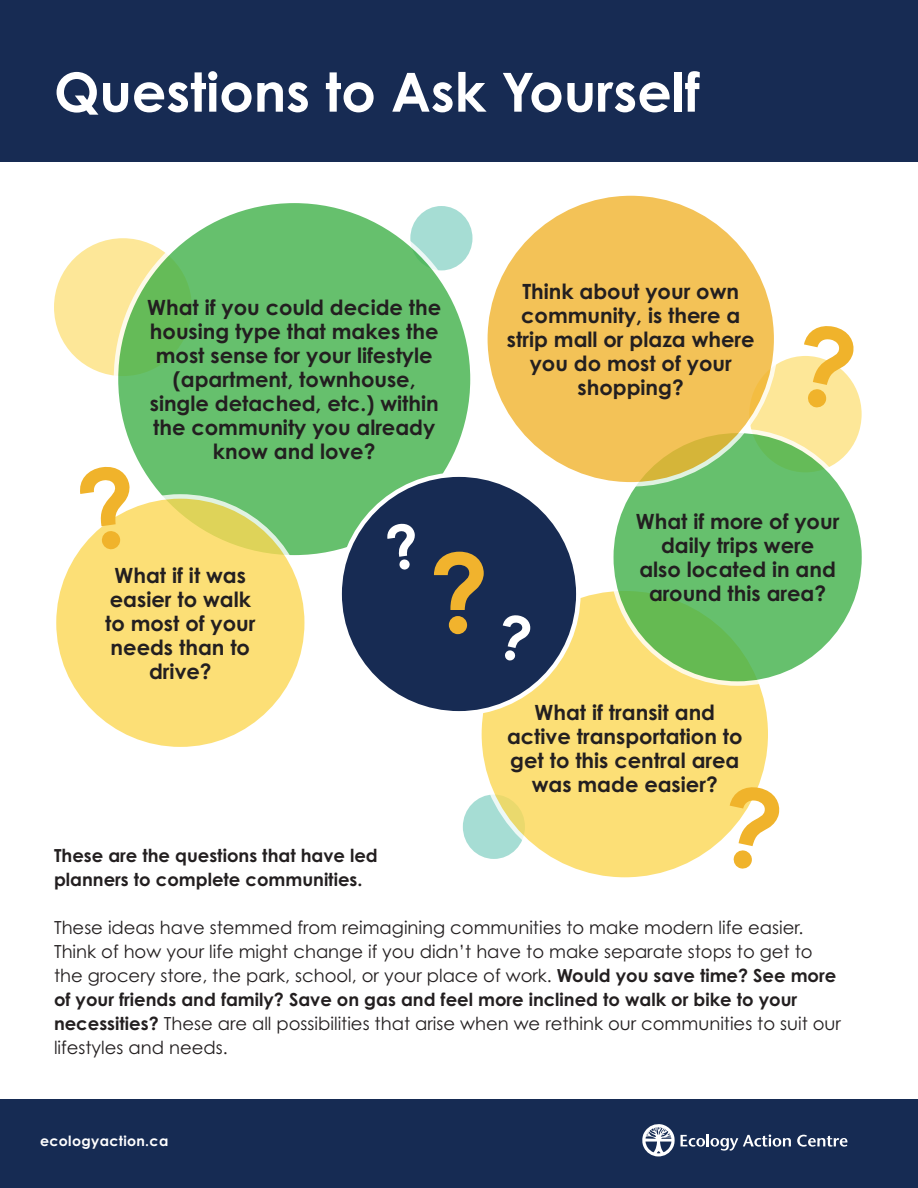
<style>
.page{position:relative;width:918px;height:1188px;background:#fff}
.page>*{position:absolute;margin:0;border:0;box-sizing:border-box;transform-origin:0 0}
.t1{font:700 108px "Century Gothic Pro";color:#f1b32d}
.t2{font:700 54px "Century Gothic Pro";color:#fff}
.t3{font:700 21px/24px "Century Gothic Pro";color:#231f20;text-align:center}
.t4{font:18px/24px "Century Gothic Pro";color:#231f20}
.t5{font:700 18px "Century Gothic Pro";color:#231f20}
.t6{font:700 14.1px "Century Gothic Pro";letter-spacing:.025em;color:#fff}
.s1{font-weight:700}
</style>
<div class="page">
<div style="left:0;top:1099px;width:918px;height:89px;background:#162b53"></div>
<svg style="left:681px;top:1134px;width:110px;height:17px"></svg>
<svg style="left:797px;top:1135px;width:51px;height:12px"></svg>
<svg style="left:642px;top:1124px;width:33px;height:33px"></svg>
<div style="left:410px;top:206px;width:62px;height:64px;background:#a6ddd4;border-radius:50%"></div>
<div style="left:463px;top:795px;width:62px;height:64px;background:#a6ddd4;border-radius:50%"></div>
<svg style="left:749px;top:356px;width:113px;height:116px;background:#fde89e"></svg>
<div style="left:54px;top:238px;width:138px;height:138px;background:#fde798;border-radius:50%"></div>
<div style="left:0;top:0;width:918px;height:162px;background:#172b53"></div>
<div style="left:479px;top:589px;width:291px;height:291px;background:#fcdf76;border-radius:50%"></div>
<svg style="left:611px;top:431px;width:253px;height:253px;background:#6bc16e"></svg>
<svg style="left:116px;top:201px;width:356px;height:356px;background:#69c16f"></svg>
<div style="left:485px;top:194px;width:291px;height:290px;background:#f3c257;border-radius:50%"></div>
<svg style="left:54px;top:496px;width:253px;height:253px;background:#fadf78"></svg>
<div style="left:340px;top:475px;width:238px;height:238px;background:#172b53;border-radius:50%"></div>
<svg style="left:717px;top:783px;width:45px;height:63px"></svg>
<svg style="left:77px;top:504px;width:61px;height:48px"></svg>
<svg style="left:792px;top:356px;width:66px;height:56px;background:#fdeaa7"></svg>
<p class="t2" style="left:54px;top:58px;width:647px">Questions to Ask Yourself</p>
<p class="t3" style="left:147px;top:295px;width:295px">What if you could decide the housing type that makes the most sense for your lifestyle (apartment, townhouse, single detached, etc.) within the community you already know and love?</p>
<p class="t3" style="left:105px;top:563px;width:152px">What if it was easier to walk to most of your needs than to drive?</p>
<p class="t1" style="left:429px;top:526px;width:62px">?</p>
<p class="t3" style="left:507px;top:279px;width:249px">Think about your own community, is there a strip mall or plaza where you do most of your shopping?</p>
<p class="t3" style="left:636px;top:509px;width:205px">What if more of your daily trips were<br>also located in and around this area?</p>
<p class="t3" style="left:507px;top:700px;width:237px">What if transit and active transportation to get to this central area was made easier?</p>
<p class="t5" style="left:54px;top:844px;width:325px">These are the questions that have led</p>
<p class="t5" style="left:54px;top:868px;width:310px">planners to complete communities.</p>
<p class="t4" style="left:54px;top:915px;width:788px">These ideas have stemmed from reimagining communities to make modern life easier.<br>Think of how your life might change if you didn’t have to make separate stops to get to the grocery store, the park, school, or your place of work. <span class="s1">Would you save time? See more of your friends and family? Save on gas and feel more inclined to walk or bike to your necessities?</span> These are all possibilities that arise when we rethink our communities to suit our lifestyles and needs.</p>
<p class="t6" style="left:40px;top:1133px;width:130px">ecologyaction.ca</p>
</div>
